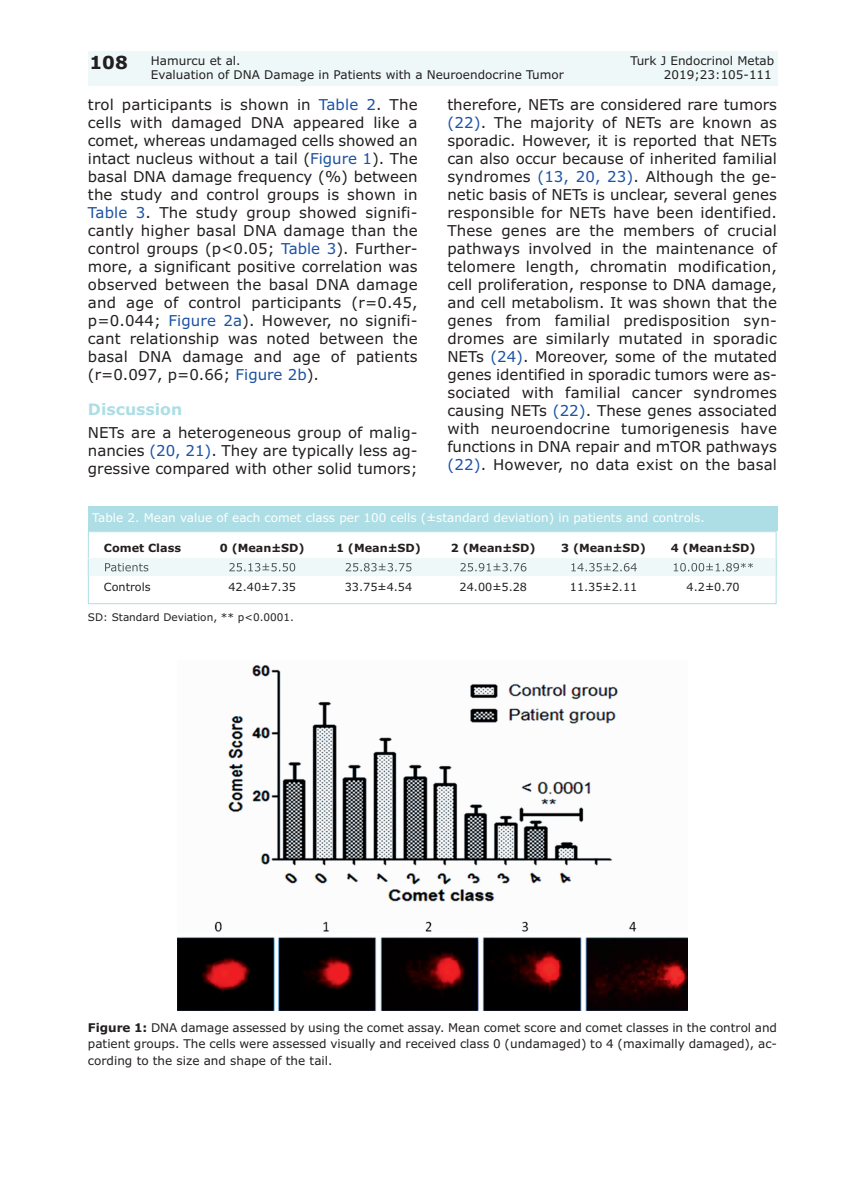
<style>
.page{position:relative;width:865px;height:1197px;background:#fff}
.page>*{position:absolute;margin:0;border:0;box-sizing:border-box;transform-origin:0 0}
.t1{font:700 18px "Verdana";color:#231f20}
.t2{font:700 15.75px "Verdana";color:#addee5}
.t3{font:15px/18px "Verdana";color:#231f20;text-align:justify}
.t4{font:12px/16.5px "Verdana";color:#231f20;text-align:justify}
.t5{font:12px "Verdana";color:#fff}
.t6{font:700 11.25px "Verdana";color:#231f20}
.t7{font:11.25px "Verdana";color:#231f20}
.t8{font:10.5px "Verdana";color:#231f20}
.s1{color:#1c52a4}
.s2{font-weight:700}
</style>
<div class="page">
<div style="left:88px;top:51px;width:689px;height:34px;background:#eef8f9"></div>
<img style="left:178px;top:665px;width:509px;height:345px">
<svg style="left:90px;top:575px;width:684px;height:1px"></svg>
<div style="left:88px;top:531px;width:688px;height:73px;border:1px solid #addee5"></div>
<svg style="left:89px;top:558px;width:686px;height:17px;background:#e3edee"></svg>
<svg style="left:775px;top:558px;width:1px;height:17px"></svg>
<svg style="left:88px;top:558px;width:1px;height:17px"></svg>
<svg style="left:105px;top:563px;width:155px;height:8px"></svg>
<div style="left:88px;top:506px;width:689px;height:25px;background:#addee5"></div>
<p class="t1" style="left:89px;top:53px;width:40px">108</p>
<p class="t4" style="left:151px;top:52px;width:91px">Hamurcu et al.</p>
<p class="t4" style="left:630px;top:52px;width:145px">Turk J Endocrinol Metab</p>
<p class="t4" style="left:151px;top:67px;width:414px">Evaluation of DNA Damage in Patients with a Neuroendocrine Tumor</p>
<p class="t4" style="left:664px;top:67px;width:109px">2019;23:105-111</p>
<p class="t3" style="left:88px;top:96px;width:331px">trol participants is shown in <span class="s1">Table 2</span>. The cells with damaged DNA appeared like a comet, whereas undamaged cells showed an intact nucleus without a tail (<span class="s1">Figure 1</span>). The basal DNA damage frequency (%) between the study and control groups is shown in <span class="s1">Table 3</span>. The study group showed signifi&shy;cantly higher basal DNA damage than the control groups (p&lt;0.05; <span class="s1">Table 3</span>). Further&shy;more, a significant positive correlation was observed between the basal DNA damage and age of control participants (r=0.45, p=0.044; <span class="s1">Figure 2a</span>). However, no signifi&shy;cant relationship was noted between the basal DNA damage and age of patients (r=0.097, p=0.66; <span class="s1">Figure 2b</span>).</p>
<p class="t2" style="left:88px;top:400px;width:96px">Discussion</p>
<p class="t3" style="left:88px;top:423px;width:331px">NETs are a heterogeneous group of malig&shy;nancies <span class="s1">(20, 21)</span>. They are typically less ag&shy;gressive compared with other solid tumors;</p>
<p class="t3" style="left:447px;top:96px;width:331px">therefore, NETs are considered rare tumors <span class="s1">(22)</span>. The majority of NETs are known as sporadic. However, it is reported that NETs can also occur because of inherited familial syndromes <span class="s1">(13, 20, 23)</span>. Although the ge&shy;netic basis of NETs is unclear, several genes responsible for NETs have been identified.<br>These genes are the members of crucial pathways involved in the maintenance of telomere length, chromatin modification, cell proliferation, response to DNA damage, and cell metabolism. It was shown that the genes from familial predisposition syn&shy;dromes are similarly mutated in sporadic NETs <span class="s1">(24)</span>. Moreover, some of the mutated genes identified in sporadic tumors were as&shy;sociated with familial cancer syndromes causing NETs <span class="s1">(22)</span>. These genes associated with neuroendocrine tumorigenesis have functions in DNA repair and mTOR pathways <span class="s1">(22)</span>. However, no data exist on the basal</p>
<p class="t5" style="left:92px;top:511px;width:614px">Table 2. Mean value of each comet class per 100 cells (±standard deviation) in patients and controls.</p>
<p class="t6" style="left:104px;top:541px;width:79px">Comet Class</p>
<p class="t6" style="left:220px;top:541px;width:86px">0 (Mean±SD)</p>
<p class="t6" style="left:336px;top:541px;width:86px">1 (Mean±SD)</p>
<p class="t6" style="left:451px;top:541px;width:86px">2 (Mean±SD)</p>
<p class="t6" style="left:561px;top:541px;width:86px">3 (Mean±SD)</p>
<p class="t6" style="left:670px;top:541px;width:86px">4 (Mean±SD)</p>
<p class="t7" style="left:104px;top:580px;width:48px">Controls</p>
<p class="t7" style="left:228px;top:580px;width:69px">42.40±7.35</p>
<p class="t7" style="left:345px;top:580px;width:69px">33.75±4.54</p>
<p class="t7" style="left:459px;top:580px;width:69px">24.00±5.28</p>
<p class="t7" style="left:570px;top:580px;width:69px">11.35±2.11</p>
<p class="t7" style="left:686px;top:580px;width:55px">4.2±0.70</p>
<p class="t8" style="left:88px;top:610px;width:208px">SD: Standard Deviation, ** p&lt;0.0001.</p>
<p class="t4" style="left:88px;top:1019px;width:690px"><span class="s2">Figure 1:</span> DNA damage assessed by using the comet assay. Mean comet score and comet classes in the control and patient groups. The cells were assessed visually and received class 0 (undamaged) to 4 (maximally damaged), ac&shy;cording to the size and shape of the tail.</p>
</div>
